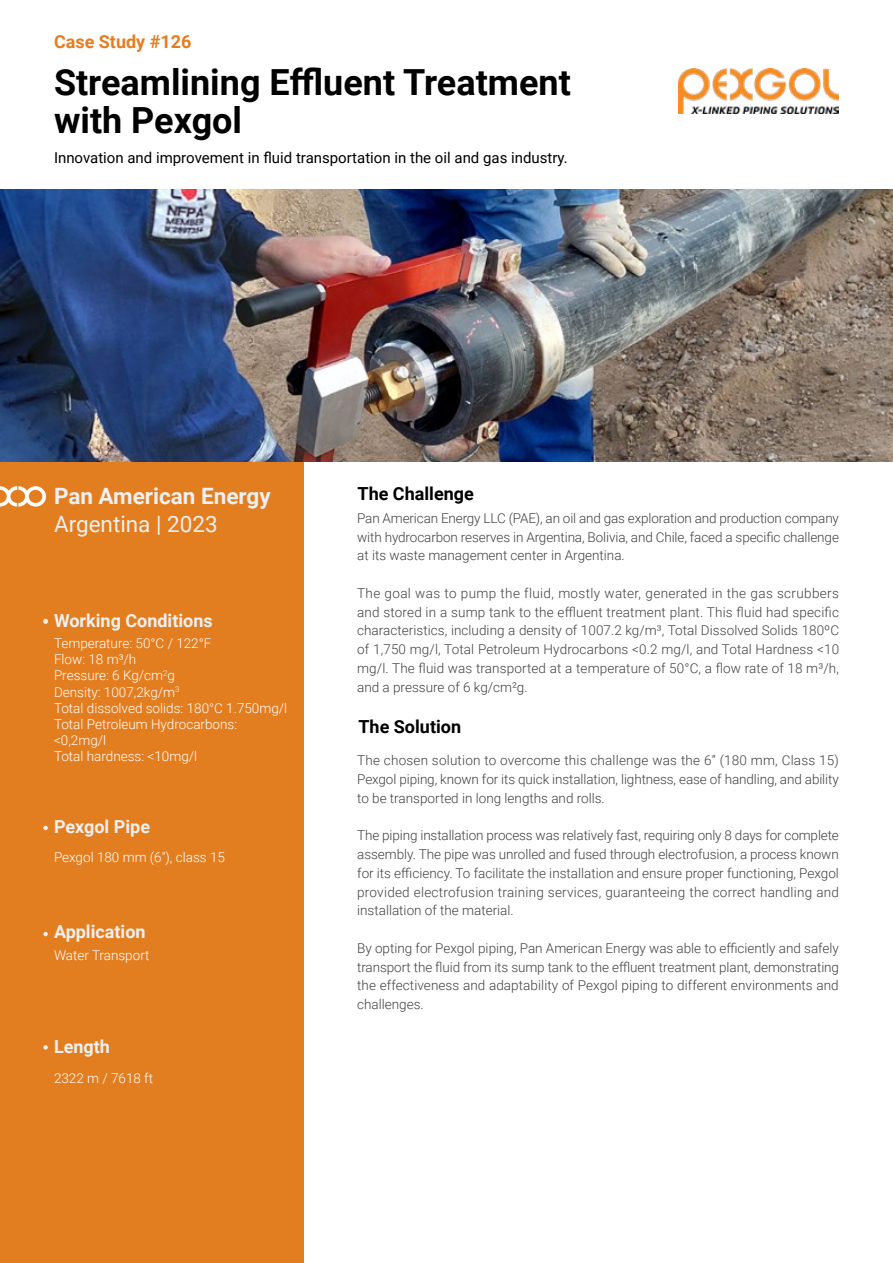
<style>
.page{position:relative;width:893px;height:1263px;background:#fff}
.page>*{position:absolute;margin:0;border:0;box-sizing:border-box;transform-origin:0 0}
.t1{font:700 36px/37.5px "Roboto";color:#000}
.t2{font:700 22.5px "Roboto";color:#f0f0f0}
.t3{font:22.5px "Roboto";color:#f0f0f0}
.t4{font:700 18px "Roboto";color:#f0f0f0}
.t5{font:700 18px "Roboto";color:#000}
.t6{font:700 18px "Roboto";color:#e37e20}
.t7{font:15px "Roboto";color:#000}
.t8{font:300 13.5px/18.8px "Roboto";color:#414042;text-align:justify}
.t9{font:300 13.5px/16.2px "Roboto";color:#fff}
</style>
<div class="page">
<div style="left:0;top:462px;width:303px;height:801px;background:#e37e20"></div>
<img style="left:678px;top:68px;width:160px;height:45px">
<svg style="left:0;top:486px;width:46px;height:21px"></svg>
<svg style="left:43px;top:826px;width:5px;height:4px"></svg>
<svg style="left:43px;top:932px;width:5px;height:4px"></svg>
<svg style="left:43px;top:1045px;width:5px;height:4px"></svg>
<img style="left:0;top:189px;width:893px;height:272px">
<svg style="left:43px;top:619px;width:5px;height:5px"></svg>
<h3 class="t6" style="left:54px;top:29px;width:139px">Case Study #126</h3>
<h1 class="t1" style="left:54px;top:62px;width:518px">Streamlining Effluent Treatment with Pexgol</h1>
<p class="t7" style="left:54px;top:147px;width:515px">Innovation and improvement in fluid transportation in the oil and gas industry.</p>
<h2 class="t2" style="left:54px;top:480px;width:218px">Pan American Energy</h2>
<h2 class="t3" style="left:54px;top:508px;width:165px">Argentina | 2023</h2>
<h3 class="t4" style="left:54px;top:608px;width:160px">Working Conditions</h3>
<p class="t9" style="left:54px;top:635px;width:235px">Temperature: 50°C / 122°F<br>Flow: 18 m³/h<br>Pressure: 6 Kg/cm<sup>2</sup>g<br>Density: 1007,2kg/m<sup>3<br></sup>Total dissolved solids: 180°C 1.750mg/l<br>Total Petroleum Hydrocarbons: &lt;0,2mg/l<br>Total hardness: &lt;10mg/l</p>
<h3 class="t4" style="left:54px;top:814px;width:98px">Pexgol Pipe</h3>
<p class="t9" style="left:54px;top:848px;width:172px">Pexgol 180 mm (6"), class 15</p>
<h3 class="t4" style="left:54px;top:919px;width:93px">Application</h3>
<p class="t9" style="left:54px;top:946px;width:97px">Water Transport</p>
<h3 class="t4" style="left:54px;top:1034px;width:58px">Length</h3>
<p class="t9" style="left:54px;top:1069px;width:101px">2322 m / 7618 ft</p>
<h3 class="t5" style="left:358px;top:481px;width:118px">The Challenge</h3>
<p class="t8" style="left:357px;top:508px;width:483px">Pan American Energy LLC (PAE), an oil and gas exploration and production company with hydrocarbon reserves in Argentina, Bolivia, and Chile, faced a specific challenge at its waste management center in Argentina.</p>
<p class="t8" style="left:357px;top:583px;width:483px">The goal was to pump the fluid, mostly water, generated in the gas scrubbers and stored in a sump tank to the effluent treatment plant. This fluid had specific characteristics, including a density of 1007.2 kg/m³, Total Dissolved Solids 180ºC of 1,750 mg/l, Total Petroleum Hydrocarbons &lt;0.2 mg/l, and Total Hardness &lt;10 mg/l. The fluid was transported at a temperature of 50°C, a flow rate of 18 m³/h, and a pressure of 6 kg/cm²g.</p>
<h3 class="t5" style="left:358px;top:714px;width:104px">The Solution</h3>
<p class="t8" style="left:357px;top:751px;width:483px">The chosen solution to overcome this challenge was the 6” (180 mm, Class 15)<br>Pexgol piping, known for its quick installation, lightness, ease of handling, and ability to be transported in long lengths and rolls.</p>
<p class="t8" style="left:357px;top:826px;width:483px">The piping installation process was relatively fast, requiring only 8 days for complete assembly. The pipe was unrolled and fused through electrofusion, a process known for its efficiency. To facilitate the installation and ensure proper functioning, Pexgol provided electrofusion training services, guaranteeing the correct handling and installation of the material.</p>
<p class="t8" style="left:357px;top:938px;width:483px">By opting for Pexgol piping, Pan American Energy was able to efficiently and safely transport the fluid from its sump tank to the effluent treatment plant, demonstrating the effectiveness and adaptability of Pexgol piping to different environments and challenges.</p>
</div>
